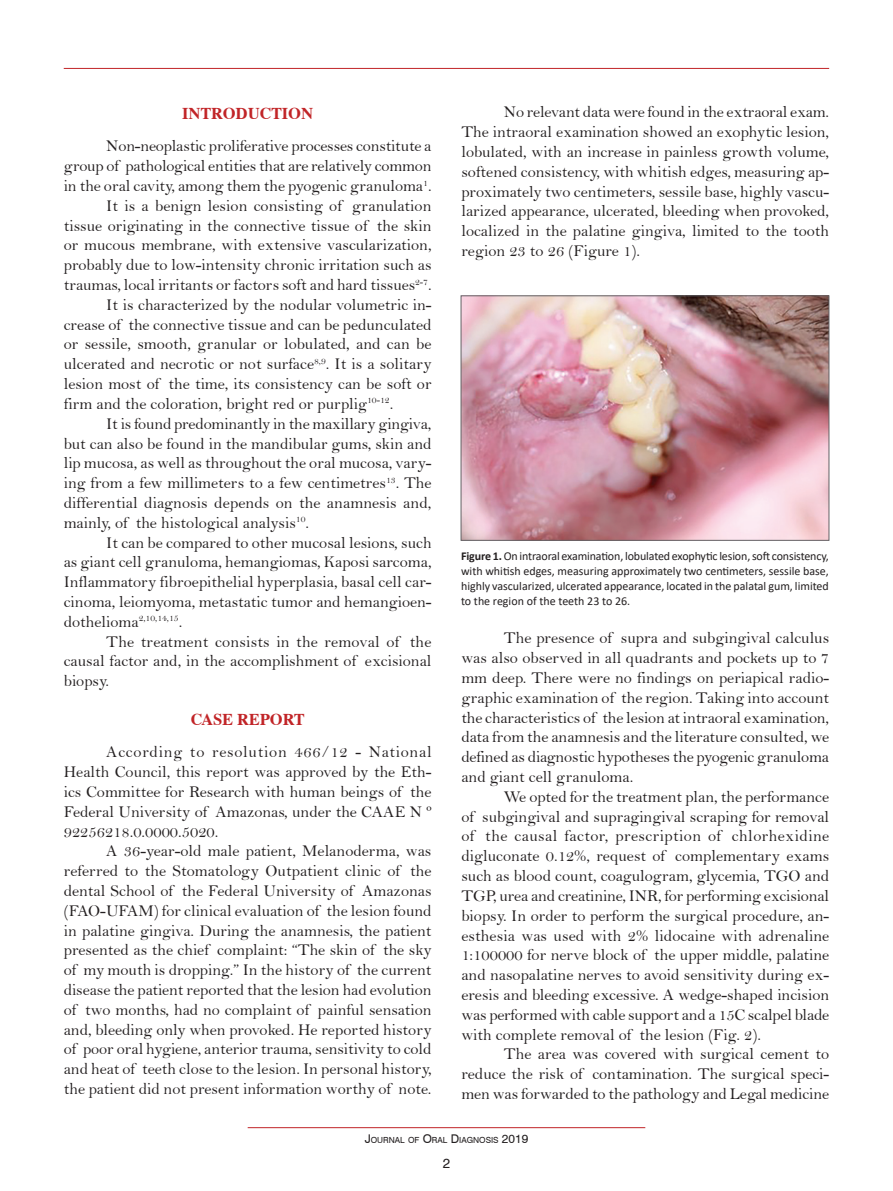
<style>
.page{position:relative;width:893px;height:1191px;background:#fff}
.page>*{position:absolute;margin:0;border:0;box-sizing:border-box;transform-origin:0 0}
.Texto{font:16.5px/19.8px "Bell";color:#231f20;text-align:justify}
.Intertítulo{font:700 16.5px "Dutch 801 BT";color:#c12427}
.t1{font:13.5px "Swiss 721 BT";color:#231f20}
.Legenda{font:12px/15px "Calibri";color:#231f20;text-align:justify}
.t2{font:8.4px "Swiss 721 BT";color:#231f20}
.s1{font-weight:700}
.s2{font-size:12px}
</style>
<div class="page">
<hr style="left:64px;top:68px;width:765px;height:1px;background:#c12427">
<hr style="left:248px;top:1127px;width:397px;height:1px;background:#c12427">
<img style="left:463px;top:298px;width:364px;height:240px">
<div style="left:461px;top:296px;width:368px;height:244px;border:1px solid #636366"></div>
<p class="Intertítulo" style="left:182px;top:103px;width:133px">INTRODUCTION</p>
<p class="Texto" style="left:64px;top:136px;width:369px;text-indent:43px">Non-neoplastic proliferative processes constitute a group of pathological entities that are relatively common in the oral cavity, among them the pyogenic granuloma<sup>1</sup>.</p>
<p class="Texto" style="left:64px;top:196px;width:369px;text-indent:43px">It is a benign lesion consisting of granulation tissue originating in the connective tissue of the skin or mucous membrane, with extensive vascularization, probably due to low-intensity chronic irritation such as traumas, local irritants or factors soft and hard tissues<sup>2-7</sup>.</p>
<p class="Texto" style="left:64px;top:295px;width:369px;text-indent:43px">It is characterized by the nodular volumetric in&shy;crease of the connective tissue and can be pedunculated or sessile, smooth, granular or lobulated, and can be ulcerated and necrotic or not surface<sup>8,9</sup>. It is a solitary lesion most of the time, its consistency can be soft or firm and the coloration, bright red or purplig<sup>10-12</sup>.</p>
<p class="Texto" style="left:64px;top:413px;width:369px;text-indent:43px">It is found predominantly in the maxillary gingiva, but can also be found in the mandibular gums, skin and lip mucosa, as well as throughout the oral mucosa, vary&shy;ing from a few millimeters to a few centimetres<sup>13</sup>. The differential diagnosis depends on the anamnesis and, mainly, of the histological analysis<sup>10</sup>.</p>
<p class="Texto" style="left:64px;top:532px;width:369px;text-indent:43px">It can be compared to other mucosal lesions, such as giant cell granuloma, hemangiomas, Kaposi sarcoma, Inflammatory fibroepithelial hyperplasia, basal cell car&shy;cinoma, leiomyoma, metastatic tumor and hemangioen&shy;dothelioma<sup>2,10,14,15</sup>.</p>
<p class="Texto" style="left:64px;top:631px;width:369px;text-indent:43px">The treatment consists in the removal of the causal factor and, in the accomplishment of excisional biopsy.</p>
<p class="Intertítulo" style="left:191px;top:709px;width:115px">CASE REPORT</p>
<p class="Texto" style="left:64px;top:742px;width:369px;text-indent:43px">According to resolution 466/12 - National Health Council, this report was approved by the Eth&shy;ics Committee for Research with human beings of the Federal University of Amazonas, under the CAAE N º 92256218.0.0000.5020.</p>
<p class="Texto" style="left:64px;top:841px;width:369px;text-indent:43px">A 36-year-old male patient, Melanoderma, was referred to the Stomatology Outpatient clinic of the dental School of the Federal University of Amazonas (FAO-UFAM) for clinical evaluation of the lesion found in palatine gingiva. During the anamnesis, the patient presented as the chief complaint: “The skin of the sky of my mouth is dropping.” In the history of the current disease the patient reported that the lesion had evolution of two months, had no complaint of painful sensation and, bleeding only when provoked. He reported history of poor oral hygiene, anterior trauma, sensitivity to cold and heat of teeth close to the lesion. In personal history, the patient did not present information worthy of note.</p>
<p class="Texto" style="left:461px;top:102px;width:369px;text-indent:43px">No relevant data were found in the extraoral exam.<br>The intraoral examination showed an exophytic lesion, lobulated, with an increase in painless growth volume, softened consistency, with whitish edges, measuring ap&shy;proximately two centimeters, sessile base, highly vascu&shy;larized appearance, ulcerated, bleeding when provoked, localized in the palatine gingiva, limited to the tooth region 23 to 26 (Figure 1).</p>
<p class="Legenda" style="left:461px;top:548px;width:369px"><span class="s1">Figure 1.</span> On intraoral examination, lobulated exophytic lesion, soft consistency, with whitish edges, measuring approximately two centimeters, sessile base, highly vascularized, ulcerated appearance, located in the palatal gum, limited to the region of the teeth 23 to 26.</p>
<p class="Texto" style="left:461px;top:628px;width:369px;text-indent:43px">The presence of supra and subgingival calculus was also observed in all quadrants and pockets up to 7 mm deep. There were no findings on periapical radio&shy;graphic examination of the region. Taking into account the characteristics of the lesion at intraoral examination, data from the anamnesis and the literature consulted, we defined as diagnostic hypotheses the pyogenic granuloma and giant cell granuloma.</p>
<p class="Texto" style="left:461px;top:786px;width:369px;text-indent:43px">We opted for the treatment plan, the performance of subgingival and supragingival scraping for removal of the causal factor, prescription of chlorhexidine digluconate 0.12%, request of complementary exams such as blood count, coagulogram, glycemia, TGO and TGP, urea and creatinine, INR, for performing excisional biopsy. In order to perform the surgical procedure, an&shy;esthesia was used with 2% lidocaine with adrenaline 1:100000 for nerve block of the upper middle, palatine and nasopalatine nerves to avoid sensitivity during ex&shy;eresis and bleeding excessive. A wedge-shaped incision was performed with cable support and a 15C scalpel blade with complete removal of the lesion (Fig. 2).</p>
<p class="Texto" style="left:461px;top:1044px;width:369px;text-indent:43px">The area was covered with surgical cement to reduce the risk of contamination. The surgical speci&shy;men was forwarded to the pathology and Legal medicine</p>
<p class="t2" style="left:365px;top:1134px;width:165px"><span class="s2">J</span>OURNAL OF <span class="s2">O</span>RAL <span class="s2">D</span>IAGNOSIS <span class="s2">2019</span></p>
<p class="t1" style="left:443px;top:1153px;width:9px">2</p>
</div>
